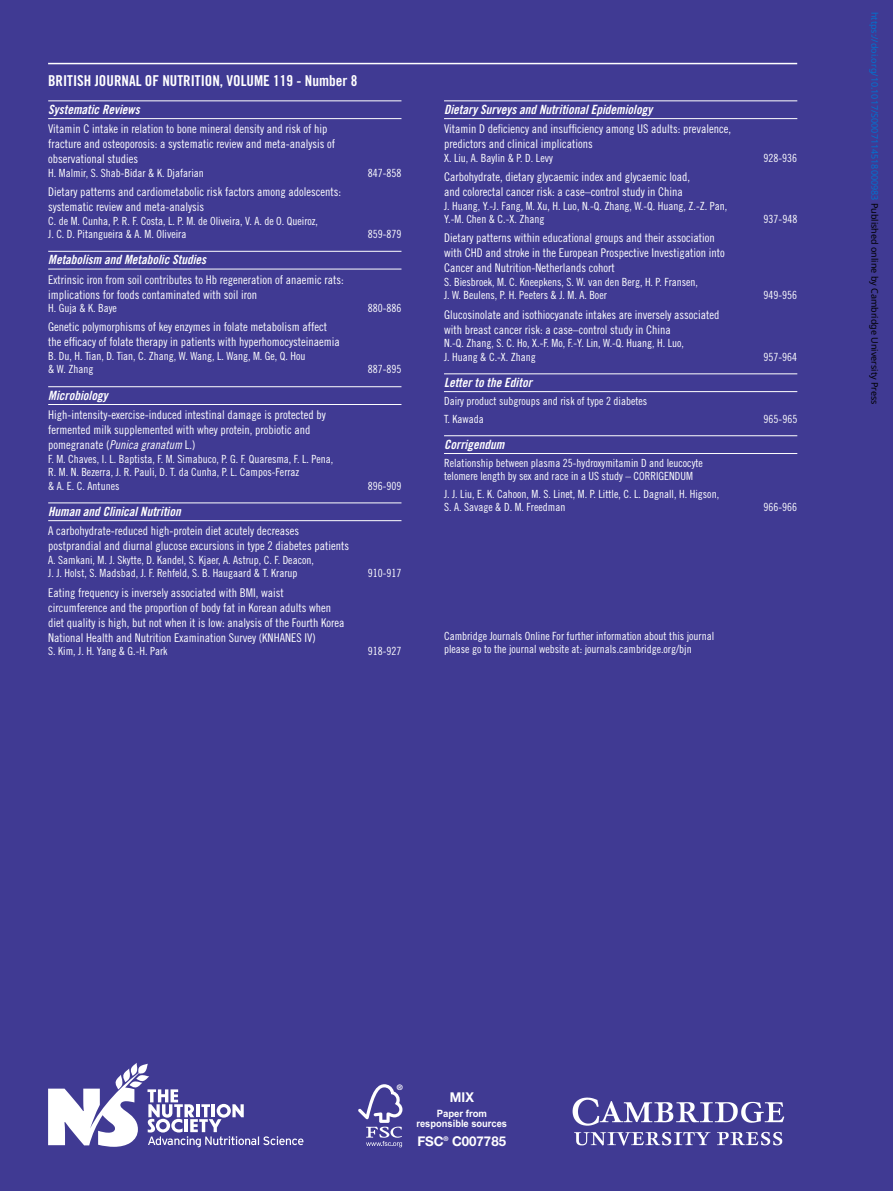
<style>
.page{position:relative;width:893px;height:1191px;background:#fff}
.page>*{position:absolute;margin:0;border:0;box-sizing:border-box;transform-origin:0 0}
.t1{font:15px "Trade Gothic Bold Cond Twenty";color:#fff}
.t2{font:700 13.5px "Helvetica Neue";color:#fff}
.t3{font:700 13.5px "Helvetica Neue";color:#fff;scale:.95 1}
.t4{font:12.75px "Trade Gothic Bold Cond Twenty Obl";color:#fff}
.t5{font:12px/15px "Trade Gothic Cond Eighteen";color:#fff}
.t6{font:11.25px/13.5px "Trade Gothic Cond Eighteen";color:#fff}
.t7{font:700 10.2px "Arial";color:#fff;scale:.91 1}
.t8{font:700 10.05px "Arial";color:#fff;scale:.95 1}
.t9{font:9px "Noto Sans";color:#0172cf}
.t10{font:700 7.65px "Helvetica Neue";color:#fff}
.s1{font-family:"Trade Gothic Cond Eighteen Obl"}
.s2{color:#000}
.s3{font-size:13.35px}
</style>
<div class="page">
<div style="left:0;top:0;width:892px;height:1191px;background:#403a93"></div>
<hr style="left:48px;top:63px;width:748px;height:1px;background:#fff">
<img style="left:572px;top:1097px;width:212px;height:49px">
<hr style="left:48px;top:100px;width:353px;height:1px;background:#fff">
<hr style="left:48px;top:118px;width:353px;height:1px;background:#fff">
<hr style="left:48px;top:251px;width:353px;height:1px;background:#fff">
<hr style="left:48px;top:269px;width:353px;height:1px;background:#fff">
<hr style="left:48px;top:386px;width:353px;height:1px;background:#fff">
<hr style="left:48px;top:404px;width:353px;height:1px;background:#fff">
<hr style="left:48px;top:502px;width:353px;height:1px;background:#fff">
<hr style="left:48px;top:520px;width:353px;height:1px;background:#fff">
<hr style="left:444px;top:100px;width:353px;height:1px;background:#fff">
<hr style="left:444px;top:118px;width:353px;height:1px;background:#fff">
<hr style="left:444px;top:373px;width:353px;height:1px;background:#fff">
<hr style="left:444px;top:391px;width:353px;height:1px;background:#fff">
<hr style="left:444px;top:435px;width:353px;height:1px;background:#fff">
<hr style="left:444px;top:453px;width:353px;height:1px;background:#fff">
<svg style="left:358px;top:1084px;width:44px;height:63px"></svg>
<svg style="left:48px;top:1063px;width:255px;height:84px"></svg>
<p class="t1" style="left:48px;top:75px;width:311px">BRITISH JOURNAL OF NUTRITION, VOLUME 119 - Number 8</p>
<p class="t4" style="left:48px;top:105px;width:93px">Systematic Reviews</p>
<p class="t5" style="left:48px;top:122px;width:288px">Vitamin C intake in relation to bone mineral density and risk of hip fracture and osteoporosis: a systematic review and meta-analysis of observational studies</p>
<p class="t6" style="left:48px;top:167px;width:157px">H. Malmir, S. Shab-Bidar &amp; K. Djafarian</p>
<p class="t6" style="left:367px;top:167px;width:35px">847-858</p>
<p class="t5" style="left:48px;top:185px;width:294px">Dietary patterns and cardiometabolic risk factors among adolescents: systematic review and meta-analysis</p>
<p class="t6" style="left:48px;top:215px;width:271px">C. de M. Cunha, P. R. F. Costa, L. P. M. de Oliveira, V. A. de O. Queiroz,<br>J. C. D. Pitangueira &amp; A. M. Oliveira</p>
<p class="t6" style="left:367px;top:228px;width:35px">859-879</p>
<p class="t4" style="left:48px;top:255px;width:159px">Metabolism and Metabolic Studies</p>
<p class="t5" style="left:48px;top:273px;width:297px">Extrinsic iron from soil contributes to Hb regeneration of anaemic rats: implications for foods contaminated with soil iron</p>
<p class="t6" style="left:48px;top:302px;width:70px">H. Guja &amp; K. Baye</p>
<p class="t6" style="left:367px;top:302px;width:35px">880-886</p>
<p class="t5" style="left:48px;top:321px;width:293px">Genetic polymorphisms of key enzymes in folate metabolism affect the efficacy of folate therapy in patients with hyperhomocysteinaemia</p>
<p class="t6" style="left:48px;top:350px;width:259px">B. Du, H. Tian, D. Tian, C. Zhang, W. Wang, L. Wang, M. Ge, Q. Hou &amp; W. Zhang</p>
<p class="t6" style="left:367px;top:363px;width:35px">887-895</p>
<p class="t4" style="left:48px;top:391px;width:61px">Microbiology</p>
<p class="t5" style="left:48px;top:408px;width:279px">High-intensity-exercise-induced intestinal damage is protected by fermented milk supplemented with whey protein, probiotic and pomegranate (<span class="s1">Punica granatum</span> L.)</p>
<p class="t6" style="left:48px;top:453px;width:286px">F. M. Chaves, I. L. Baptista, F. M. Simabuco, P. G. F. Quaresma, F. L. Pena,<br>R. M. N. Bezerra, J. R. Pauli, D. T. da Cunha, P. L. Campos-Ferraz<br>&amp; A. E. C. Antunes</p>
<p class="t4" style="left:48px;top:507px;width:134px">Human and Clinical Nutrition</p>
<p class="t5" style="left:48px;top:524px;width:302px">A carbohydrate-reduced high-protein diet acutely decreases postprandial and diurnal glucose excursions in type 2 diabetes patients</p>
<p class="t6" style="left:48px;top:554px;width:267px">A. Samkani, M. J. Skytte, D. Kandel, S. Kjaer, A. Astrup, C. F. Deacon,<br>J. J. Holst, S. Madsbad, J. F. Rehfeld, S. B. Haugaard &amp; T. Krarup</p>
<p class="t6" style="left:367px;top:480px;width:35px">896-909</p>
<p class="t6" style="left:367px;top:567px;width:35px">910-917</p>
<p class="t5" style="left:48px;top:586px;width:297px">Eating frequency is inversely associated with BMI, waist circumference and the proportion of body fat in Korean adults when diet quality is high, but not when it is low: analysis of the Fourth Korea National Health and Nutrition Examination Survey (KNHANES IV)</p>
<p class="t6" style="left:48px;top:645px;width:121px">S. Kim, J. H. Yang &amp; G.-H. Park</p>
<p class="t6" style="left:367px;top:645px;width:35px">918-927</p>
<p class="t4" style="left:444px;top:105px;width:210px">Dietary Surveys and Nutritional Epidemiology</p>
<p class="t5" style="left:444px;top:122px;width:288px">Vitamin D deficiency and insufficiency among US adults: prevalence, predictors and clinical implications</p>
<p class="t6" style="left:444px;top:152px;width:110px">X. Liu, A. Baylin &amp; P. D. Levy</p>
<p class="t6" style="left:763px;top:152px;width:35px">928-936</p>
<p class="t5" style="left:444px;top:170px;width:247px">Carbohydrate, dietary glycaemic index and glycaemic load, and colorectal cancer risk: a case–control study in China</p>
<p class="t6" style="left:444px;top:200px;width:284px">J. Huang, Y.-J. Fang, M. Xu, H. Luo, N.-Q. Zhang, W.-Q. Huang, Z.-Z. Pan,<br>Y.-M. Chen &amp; C.-X. Zhang</p>
<p class="t6" style="left:763px;top:213px;width:35px">937-948</p>
<p class="t5" style="left:444px;top:231px;width:282px">Dietary patterns within educational groups and their association with CHD and stroke in the European Prospective Investigation into<br>Cancer and Nutrition-Netherlands cohort</p>
<p class="t6" style="left:444px;top:276px;width:255px">S. Biesbroek, M. C. Kneepkens, S. W. van den Berg, H. P. Fransen,<br>J. W. Beulens, P. H. Peeters &amp; J. M. A. Boer</p>
<p class="t5" style="left:444px;top:308px;width:277px">Glucosinolate and isothiocyanate intakes are inversely associated with breast cancer risk: a case–control study in China</p>
<p class="t6" style="left:444px;top:337px;width:241px">N.-Q. Zhang, S. C. Ho, X.-F. Mo, F.-Y. Lin, W.-Q. Huang, H. Luo,<br>J. Huang &amp; C.-X. Zhang</p>
<p class="t4" style="left:444px;top:378px;width:89px">Letter to the Editor</p>
<p class="t6" style="left:444px;top:393px;width:205px;line-height:17.7px">Dairy product subgroups and risk of type 2 diabetes<br>T. Kawada</p>
<p class="t4" style="left:444px;top:440px;width:62px">Corrigendum</p>
<p class="t6" style="left:444px;top:457px;width:260px">Relationship between plasma 25-hydroxymitamin D and leucocyte telomere length by sex and race in a US study – CORRIGENDUM</p>
<p class="t6" style="left:444px;top:488px;width:276px">J. J. Liu, E. K. Cahoon, M. S. Linet, M. P. Little, C. L. Dagnall, H. Higson,<br>S. A. Savage &amp; D. M. Freedman</p>
<p class="t6" style="left:763px;top:289px;width:35px">949-956</p>
<p class="t6" style="left:763px;top:351px;width:35px">957-964</p>
<p class="t6" style="left:763px;top:412px;width:35px">965-965</p>
<p class="t6" style="left:763px;top:501px;width:35px">966-966</p>
<p class="t6" style="left:444px;top:630px;width:271px">Cambridge Journals Online For further information about this journal please go to the journal website at: journals.cambridge.org/bjn</p>
<p class="t9" style="left:880px;top:12px;width:394px;rotate:90deg">https://doi.org/10.1017/S0007114518000983 <span class="s2">Published online by Cambridge University Press</span></p>
<p class="t10" style="left:396px;top:1084px;width:8px">®</p>
<p class="t3" style="left:450px;top:1092px;width:27px">MIX</p>
<p class="t8" style="left:436px;top:1107px;width:54px">Paper from</p>
<p class="t7" style="left:416px;top:1117px;width:101px">responsible sources</p>
<p class="t2" style="left:417px;top:1136px;width:90px"><span class="s3">FSC</span><sup>®</sup> C007785</p>
</div>
